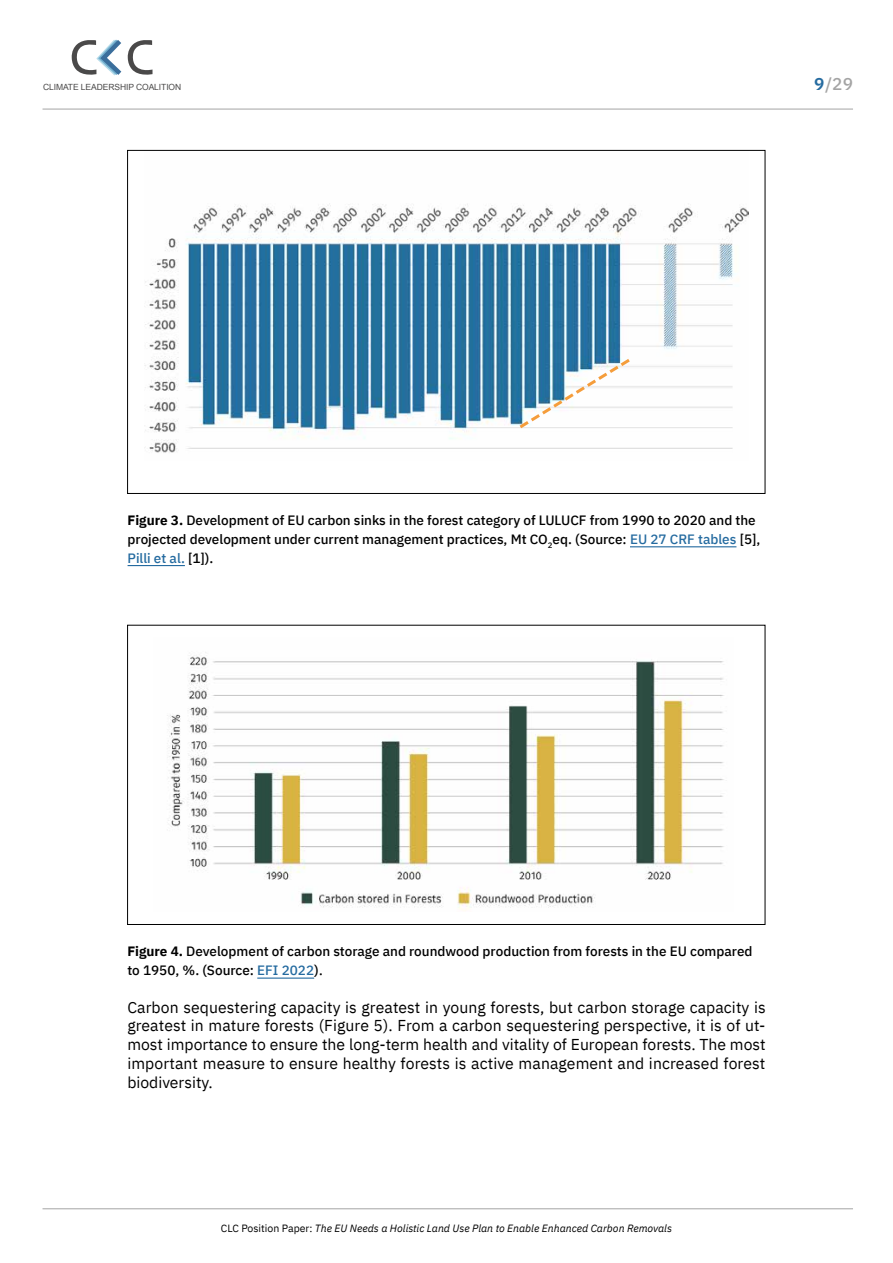
<style>
.page{position:relative;width:893px;height:1263px;background:#fff}
.page>*{position:absolute;margin:0;border:0;box-sizing:border-box;transform-origin:0 0}
.t1{font:500 17.25px "IBM Plex Sans";color:#a4a4a4}
.leipis{font:15.75px/18.8px "IBM Plex Sans";letter-spacing:.005em;color:#000;text-align:justify}
.kuvateksti{font:500 13.5px/18.8px "IBM Plex Sans";color:#000}
.t2{font:italic 10.5px "IBM Plex Sans";color:#000}
.t3{font:8.55px "Arial";letter-spacing:-.01em;color:#4a4949}
.s1{font-weight:600;color:#256ba0}
.s2{font-weight:700}
.s3{color:#256ba0}
.s4{font-weight:400;font-size:15.75px}
.s5{font-style:normal}
</style>
<div class="page">
<svg style="left:128px;top:40px;width:25px;height:35px"></svg>
<svg style="left:71px;top:39px;width:50px;height:37px"></svg>
<hr style="left:43px;top:109px;width:810px;height:1px;background:#a4a4a4">
<hr style="left:43px;top:1208px;width:810px;height:1px;background:#a4a4a4">
<hr style="left:630px;top:546px;width:106px;height:1px;background:#256ba0">
<hr style="left:128px;top:565px;width:57px;height:1px;background:#256ba0">
<img style="left:144px;top:203px;width:604px;height:250px">
<hr style="left:257px;top:977px;width:57px;height:2px;background:#256ba0">
<img style="left:167px;top:652px;width:557px;height:259px">
<svg style="left:516px;top:356px;width:117px;height:75px"></svg>
<p class="t3" style="left:43px;top:81px;width:140px">CLIMATE LEADERSHIP COALITION</p>
<p class="t1" style="left:814px;top:70px;width:40px"><span class="s1">9</span>/29</p>
<p class="kuvateksti" style="left:128px;top:510px;width:634px"><span class="s2">Figure 3.</span> Development of EU carbon sinks in the forest category of LULUCF from 1990 to 2020 and the projected development under current management practices, Mt CO<sub>2</sub>eq. (Source: <span class="s3">EU 27 CRF tables</span> [5],<br><span class="s3">Pilli et al.</span> [1]).</p>
<p class="kuvateksti" style="left:127px;top:941px;width:627px"><span class="s2">Figure 4.</span> Development of carbon storage and roundwood production from forests in the EU compared to 1950, %. (Source: <span class="s3">EFI 2022</span>)<span class="s4">.</span></p>
<p class="leipis" style="left:127px;top:996px;width:640px">Carbon sequestering capacity is greatest in young forests, but carbon storage capacity is greatest in mature forests (Figure 5). From a carbon sequestering perspective, it is of ut&shy;most importance to ensure the long-term health and vitality of European forests. The most important measure to ensure healthy forests is active management and increased forest biodiversity.</p>
<p class="t2" style="left:221px;top:1220px;width:452px"><span class="s5">CLC Position Paper:</span> The EU Needs a Holistic Land Use Plan to Enable Enhanced Carbon Removals</p>
</div>
